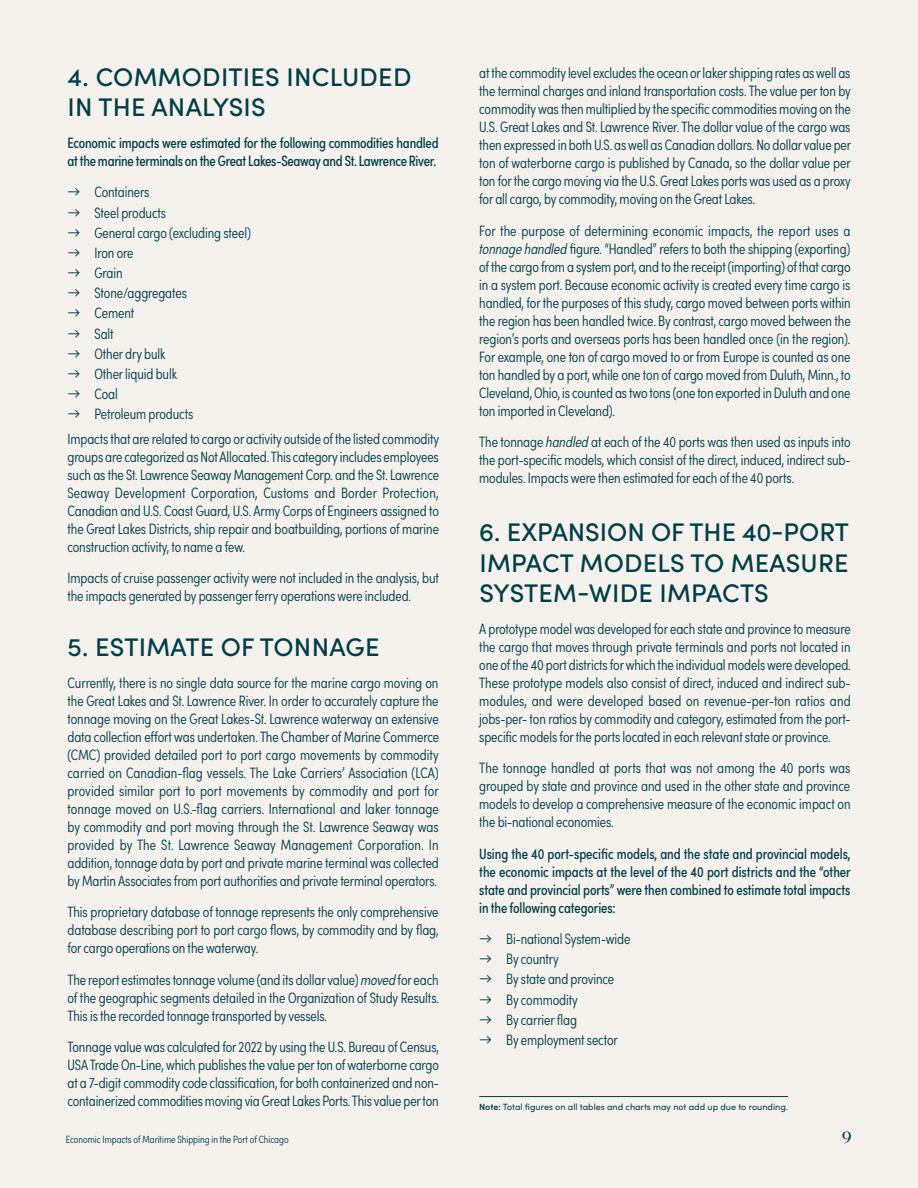
<style>
.page{position:relative;width:918px;height:1188px;background:#f5f1ec}
.page>*{position:absolute;margin:0;border:0;box-sizing:border-box;transform-origin:0 0}
.t1{font:500 25.5px/30.6px "Sofia Pro";letter-spacing:.01em;color:#003e4a}
.t2{font:700 18px "Moneta";color:#003e4a}
.t3{font:300 15px/18px "Sofia Pro Condensed";letter-spacing:-.005em;color:#003e4a;text-align:justify}
.t4{font:15px/18px "Sofia Pro Condensed";letter-spacing:-.01em;color:#003e4a}
.t5{font:300 10.5px "Sofia Pro Condensed";color:#003e4a}
.t6{font:9px "Sofia Pro";color:#003e4a}
.s1{font-family:"Sofia Pro"}
.s2{font-style:italic}
.s3{font-weight:600}
</style>
<div class="page">
<hr style="left:479px;top:1096px;width:309px;height:1px;background:#003e4a">
<h1 class="t1" style="left:68px;top:60px;width:345px">4. COMMODITIES INCLUDED<br>IN THE ANALYSIS</h1>
<p class="t4" style="left:68px;top:133px;width:373px">Economic impacts were estimated for the following commodities handled at the marine terminals on the Great Lakes-Seaway and St. Lawrence River.</p>
<p class="t3" style="left:68px;top:182px;width:83px"><span class="s1">→</span> Containers</p>
<p class="t3" style="left:68px;top:203px;width:100px"><span class="s1">→</span> Steel products</p>
<p class="t3" style="left:68px;top:223px;width:185px"><span class="s1">→</span> General cargo (excluding steel)</p>
<p class="t3" style="left:68px;top:243px;width:67px"><span class="s1">→</span> Iron ore</p>
<p class="t3" style="left:68px;top:263px;width:57px"><span class="s1">→</span> Grain</p>
<p class="t3" style="left:68px;top:283px;width:121px"><span class="s1">→</span> Stone/aggregates</p>
<p class="t3" style="left:68px;top:303px;width:68px"><span class="s1">→</span> Cement</p>
<p class="t3" style="left:68px;top:324px;width:48px"><span class="s1">→</span> Salt</p>
<p class="t3" style="left:68px;top:344px;width:100px"><span class="s1">→</span> Other dry bulk</p>
<p class="t3" style="left:68px;top:364px;width:111px"><span class="s1">→</span> Other liquid bulk</p>
<p class="t3" style="left:68px;top:384px;width:52px"><span class="s1">→</span> Coal</p>
<p class="t3" style="left:68px;top:401px;width:373px;line-height:24.8px"><span class="s1">→</span> Petroleum products<br>Impacts that are related to cargo or activity outside of the listed commodity</p>
<p class="t3" style="left:68px;top:447px;width:373px">groups are categorized as Not Allocated. This category includes employees such as the St. Lawrence Seaway Management Corp. and the St. Lawrence Seaway Development Corporation, Customs and Border Protection, Canadian and U.S. Coast Guard, U.S. Army Corps of Engineers assigned to the Great Lakes Districts, ship repair and boatbuilding, portions of marine construction activity, to name a few.</p>
<p class="t3" style="left:68px;top:568px;width:373px">Impacts of cruise passenger activity were not included in the analysis, but the impacts generated by passenger ferry operations were included.</p>
<h1 class="t1" style="left:68px;top:631px;width:314px">5. ESTIMATE OF TONNAGE</h1>
<p class="t3" style="left:68px;top:673px;width:373px">Currently, there is no single data source for the marine cargo moving on the Great Lakes and St. Lawrence River. In order to accurately capture the tonnage moving on the Great Lakes-St. Lawrence waterway an extensive data collection effort was undertaken. The Chamber of Marine Commerce (CMC) provided detailed port to port cargo movements by commodity carried on Canadian-flag vessels. The Lake Carriers’ Association (LCA) provided similar port to port movements by commodity and port for tonnage moved on U.S.-flag carriers. International and laker tonnage by commodity and port moving through the St. Lawrence Seaway was provided by The St. Lawrence Seaway Management Corporation. In addition, tonnage data by port and private marine terminal was collected by Martin Associates from port authorities and private terminal operators.</p>
<p class="t3" style="left:68px;top:902px;width:373px">This proprietary database of tonnage represents the only comprehensive database describing port to port cargo flows, by commodity and by flag, for cargo operations on the waterway.</p>
<p class="t3" style="left:68px;top:970px;width:373px">The report estimates tonnage volume (and its dollar value) <span class="s2">moved</span> for each of the geographic segments detailed in the Organization of Study Results.<br>This is the recorded tonnage transported by vessels.</p>
<p class="t3" style="left:68px;top:1037px;width:373px">Tonnage value was calculated for 2022 by using the U.S. Bureau of Census, USA Trade On-Line, which publishes the value per ton of waterborne cargo at a 7-digit commodity code classification, for both containerized and non&shy;containerized commodities moving via Great Lakes Ports. This value per ton</p>
<p class="t3" style="left:479px;top:63px;width:373px">at the commodity level excludes the ocean or laker shipping rates as well as the terminal charges and inland transportation costs. The value per ton by commodity was then multiplied by the specific commodities moving on the U.S. Great Lakes and St. Lawrence River. The dollar value of the cargo was then expressed in both U.S. as well as Canadian dollars. No dollar value per ton of waterborne cargo is published by Canada, so the dollar value per ton for the cargo moving via the U.S. Great Lakes ports was used as a proxy for all cargo, by commodity, moving on the Great Lakes.</p>
<p class="t3" style="left:479px;top:221px;width:373px">For the purpose of determining economic impacts, the report uses a <span class="s2">tonnage handled</span> figure. “Handled” refers to both the shipping (exporting) of the cargo from a system port, and to the receipt (importing) of that cargo in a system port. Because economic activity is created every time cargo is handled, for the purposes of this study, cargo moved between ports within the region has been handled twice. By contrast, cargo moved between the region’s ports and overseas ports has been handled once (in the region).<br>For example, one ton of cargo moved to or from Europe is counted as one ton handled by a port, while one ton of cargo moved from Duluth, Minn., to Cleveland, Ohio, is counted as two tons (one ton exported in Duluth and one ton imported in Cleveland).</p>
<p class="t3" style="left:479px;top:432px;width:373px">The tonnage <span class="s2">handled</span> at each of the 40 ports was then used as inputs into the port-specific models, which consist of the direct, induced, indirect sub&shy;modules. Impacts were then estimated for each of the 40 ports.</p>
<h1 class="t1" style="left:479px;top:515px;width:371px;text-align:justify">6. EXPANSION OF THE 40-PORT IMPACT MODELS TO MEASURE SYSTEM-WIDE IMPACTS</h1>
<p class="t3" style="left:479px;top:619px;width:373px">A prototype model was developed for each state and province to measure the cargo that moves through private terminals and ports not located in one of the 40 port districts for which the individual models were developed.<br>These prototype models also consist of direct, induced and indirect sub&shy;modules, and were developed based on revenue-per-ton ratios and jobs-per- ton ratios by commodity and category, estimated from the port&shy;specific models for the ports located in each relevant state or province.</p>
<p class="t3" style="left:479px;top:758px;width:373px">The tonnage handled at ports that was not among the 40 ports was grouped by state and province and used in the other state and province models to develop a comprehensive measure of the economic impact on the bi-national economies.</p>
<p class="t4" style="left:479px;top:844px;width:373px;text-align:justify">Using the 40 port-specific models, and the state and provincial models, the economic impacts at the level of the 40 port districts and the “other state and provincial ports” were then combined to estimate total impacts in the following categories:</p>
<p class="t3" style="left:479px;top:929px;width:153px"><span class="s1">→</span> Bi-national System-wide</p>
<p class="t3" style="left:479px;top:949px;width:81px"><span class="s1">→</span> By country</p>
<p class="t3" style="left:479px;top:969px;width:136px"><span class="s1">→</span> By state and province</p>
<p class="t3" style="left:479px;top:989px;width:100px"><span class="s1">→</span> By commodity</p>
<p class="t3" style="left:479px;top:1010px;width:99px"><span class="s1">→</span> By carrier flag</p>
<p class="t3" style="left:479px;top:1030px;width:140px"><span class="s1">→</span> By employment sector</p>
<p class="t6" style="left:479px;top:1101px;width:310px"><span class="s3">Note:</span> Total figures on all tables and charts may not add up due to rounding.</p>
<p class="t5" style="left:66px;top:1132px;width:224px">Economic Impacts of Maritime Shipping in the Port of Chicago</p>
<p class="t2" style="left:842px;top:1128px;width:11px">9</p>
</div>
